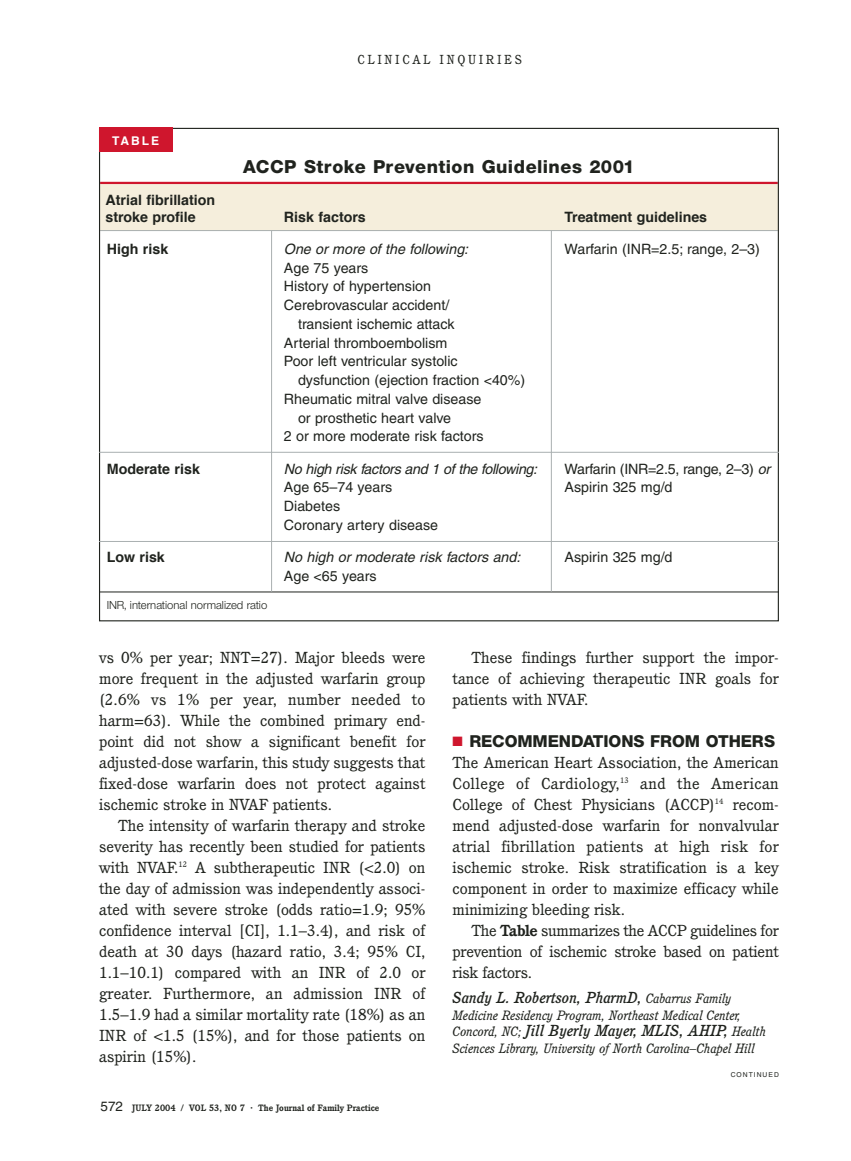
<style>
.page{position:relative;width:851px;height:1161px;background:#fff}
.page>*{position:absolute;margin:0;border:0;box-sizing:border-box;transform-origin:0 0}
.t1{font:700 25.5px "Cushing";letter-spacing:.015em;color:#fff}
.t2{font:800 18px "Helvetica Neue";letter-spacing:.03em;color:#20231e}
.t3{font:800 16.5px "Helvetica Neue";letter-spacing:-.01em;color:#20231e}
.t4{font:15.6px/21px "Cushing";color:#20231e;text-align:justify;scale:1.06 1}
.t5{font:italic 500 15.6px "Cushing";color:#20231e}
.t6{font:14.25px/18.8px "Helvetica";color:#20231e}
.t7{font:italic 14.25px "Helvetica";color:#20231e}
.t8{font:700 14.25px/16.5px "Helvetica";color:#20231e}
.t9{font:italic 13.2px "Cushing";color:#20231e}
.t10{font:12.75px "Cushing";letter-spacing:.21em;color:#20231e}
.t11{font:700 12px "Helvetica";letter-spacing:.165em;color:#fff}
.t12{font:300 11.25px "Helvetica Neue";color:#20231e}
.t13{font:700 9px "Cushing";color:#20231e}
.t14{font:6.75px "Helvetica";letter-spacing:.15em;color:#20231e}
.s1{font-style:italic}
.s2{font-family:"Helvetica";font-weight:400;font-size:13.5px}
.s3{font-size:10.5px}
.s4{color:#cf162d}
.s5{font-weight:700}
.s6{font-weight:400;font-size:13.2px}
</style>
<div class="page">
<div style="left:100px;top:184px;width:678px;height:47px;background:#f5eedc"></div>
<hr style="left:100px;top:182px;width:677px;height:2px;background:#cf162d">
<hr style="left:100px;top:230px;width:677px;height:1px;background:#a9afb0">
<div style="left:99px;top:128px;width:73px;height:24px;background:#cf162d"></div>
<hr style="left:99px;top:592px;width:680px;height:1px;background:#20231e">
<hr style="left:551px;top:231px;width:1px;height:361px;background:#a9afb0">
<hr style="left:271px;top:231px;width:1px;height:361px;background:#a9afb0">
<hr style="left:99px;top:452px;width:679px;height:1px;background:#a9afb0">
<hr style="left:99px;top:541px;width:679px;height:1px;background:#a9afb0">
<h1 class="t1" style="left:100px;top:129px;width:62px">Appli</h1>
<p class="t11" style="left:112px;top:135px;width:48px">TABLE</p>
<p class="t8" style="left:106px;top:193px;width:111px">Atrial fibrillation stroke profile</p>
<p class="t10" style="left:357px;top:54px;width:166px">CLINICAL INQUIRIES</p>
<p class="t2" style="left:243px;top:160px;width:393px">ACCP Stroke Prevention Guidelines 2001</p>
<p class="t8" style="left:284px;top:209px;width:83px">Risk factors</p>
<p class="t8" style="left:564px;top:209px;width:144px">Treatment guidelines</p>
<p class="t8" style="left:107px;top:242px;width:63px">High risk</p>
<p class="t7" style="left:284px;top:244px;width:189px">One or more of the following:</p>
<p class="t6" style="left:564px;top:241px;width:197px">Warfarin (INR=2.5; range, 2–3)</p>
<p class="t6" style="left:284px;top:260px;width:86px">Age 75 years</p>
<p class="t6" style="left:284px;top:278px;width:149px">History of hypertension</p>
<p class="t6" style="left:284px;top:297px;width:167px">Cerebrovascular accident/</p>
<p class="t6" style="left:298px;top:316px;width:158px">transient ischemic attack</p>
<p class="t6" style="left:284px;top:335px;width:165px">Arterial thromboembolism</p>
<p class="t6" style="left:284px;top:353px;width:175px">Poor left ventricular systolic</p>
<p class="t6" style="left:298px;top:372px;width:229px">dysfunction (ejection fraction &lt;40%)</p>
<p class="t6" style="left:284px;top:391px;width:199px">Rheumatic mitral valve disease</p>
<p class="t6" style="left:298px;top:410px;width:155px">or prosthetic heart valve</p>
<p class="t6" style="left:284px;top:428px;width:201px">2 or more moderate risk factors</p>
<p class="t8" style="left:107px;top:461px;width:95px">Moderate risk</p>
<p class="t7" style="left:284px;top:463px;width:257px">No high risk factors and 1 of the following:</p>
<p class="t6" style="left:564px;top:461px;width:210px">Warfarin (INR=2.5, range, 2–3) <span class="s1">or</span></p>
<p class="t6" style="left:284px;top:479px;width:110px">Age 65–74 years</p>
<p class="t6" style="left:564px;top:479px;width:109px">Aspirin 325 mg/d</p>
<p class="t6" style="left:284px;top:498px;width:156px">Diabetes<br>Coronary artery disease</p>
<p class="t8" style="left:107px;top:550px;width:59px">Low risk</p>
<p class="t7" style="left:284px;top:552px;width:241px">No high or moderate risk factors and:</p>
<p class="t6" style="left:564px;top:549px;width:109px">Aspirin 325 mg/d</p>
<p class="t6" style="left:284px;top:568px;width:94px">Age &lt;65 years</p>
<p class="t12" style="left:107px;top:601px;width:162px">INR, international normalized ratio</p>
<p class="t4" style="left:99px;top:648px;width:309px">vs 0% per year; NNT=27). Major bleeds were more frequent in the adjusted warfarin group (2.6% vs 1% per year, number needed to harm=63). While the combined primary end&shy;point did not show a significant benefit for adjusted-dose warfarin, this study suggests that fixed-dose warfarin does not protect against ischemic stroke in NVAF patients.</p>
<p class="t4" style="left:99px;top:816px;width:309px;text-indent:19px">The intensity of warfarin therapy and stroke severity has recently been studied for patients with NVAF.<sup>12</sup> A subtherapeutic INR (&lt;2.0) on the day of admission was independently associ&shy;ated with severe stroke (odds ratio=1.9; 95% confidence interval [CI], 1.1–3.4), and risk of death at 30 days (hazard ratio, 3.4; 95% CI, 1.1–10.1) compared with an INR of 2.0 or greater. Furthermore, an admission INR of 1.5–1.9 had a similar mortality rate (18%) as an INR of &lt;1.5 (15%), and for those patients on aspirin (15%).</p>
<p class="t13" style="left:100px;top:1105px;width:280px"><span class="s2">572</span> JULY 2004 / VOL 53, NO 7 <span class="s3">·</span> The Journal of Family Practice</p>
<p class="t4" style="left:452px;top:648px;width:309px;text-indent:19px">These findings further support the impor&shy;tance of achieving therapeutic INR goals for patients with NVAF.</p>
<p class="t3" style="left:452px;top:735px;width:324px"><span class="s4">■</span> RECOMMENDATIONS FROM OTHERS</p>
<p class="t4" style="left:452px;top:753px;width:309px">The American Heart Association, the American College of Cardiology,<sup>13</sup> and the American College of Chest Physicians (ACCP)<sup>14</sup> recom&shy;mend adjusted-dose warfarin for nonvalvular atrial fibrillation patients at high risk for ischemic stroke. Risk stratification is a key component in order to maximize efficacy while minimizing bleeding risk.</p>
<p class="t4" style="left:452px;top:921px;width:309px;text-indent:19px">The <span class="s5">Table</span> summarizes the ACCP guidelines for prevention of ischemic stroke based on patient risk factors.</p>
<p class="t5" style="left:452px;top:992px;width:281px">Sandy L. Robertson, PharmD, <span class="s6">Cabarrus Family</span></p>
<p class="t9" style="left:452px;top:1010px;width:290px">Medicine Residency Program, Northeast Medical Center,</p>
<p class="t5" style="left:452px;top:1025px;width:315px"><span class="s6">Concord, NC;</span> Jill Byerly Mayer, MLIS, AHIP, <span class="s6">Health</span></p>
<p class="t9" style="left:452px;top:1043px;width:304px">Sciences Library, University of North Carolina–Chapel Hill</p>
<p class="t14" style="left:730px;top:1073px;width:50px">CONTINUED</p>
</div>
